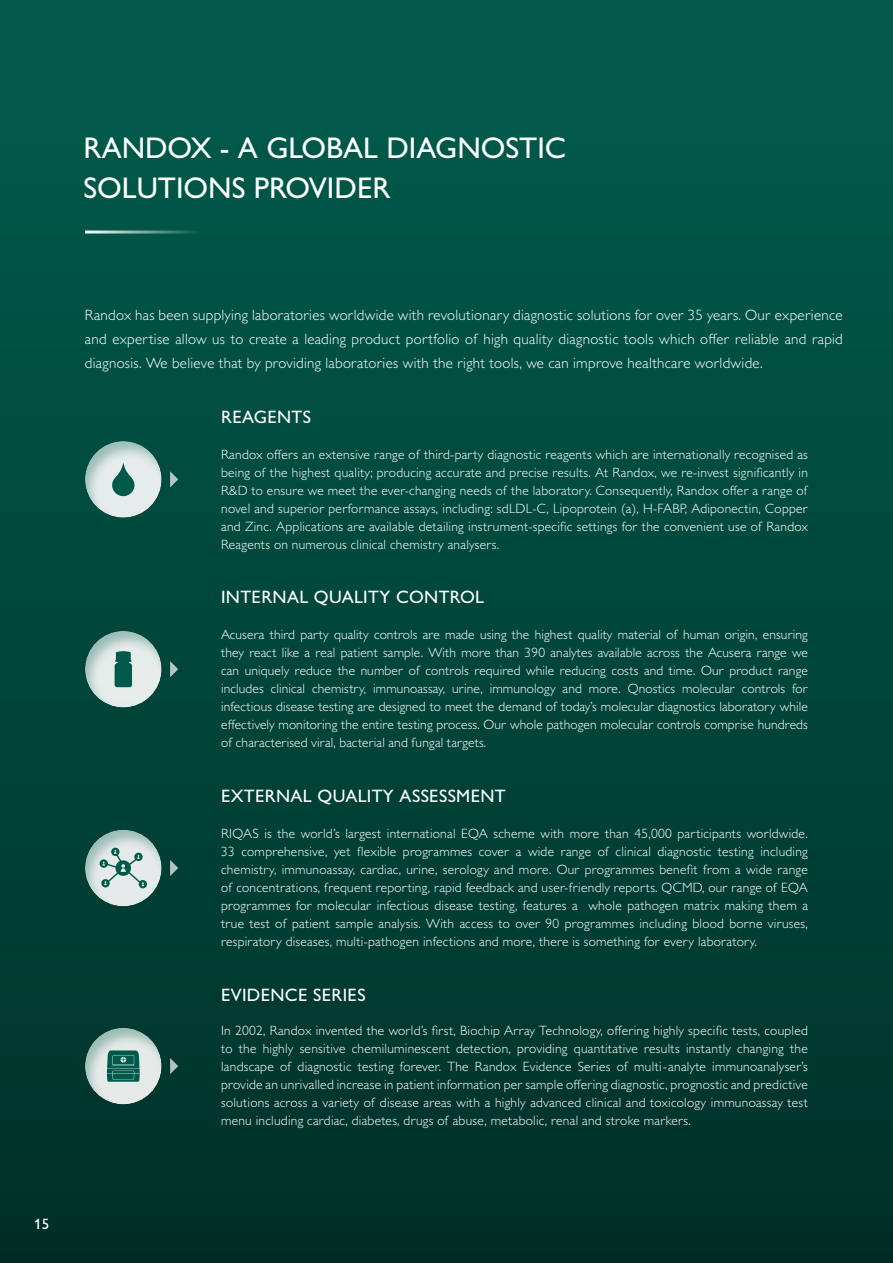
<style>
.page{position:relative;width:893px;height:1263px;background:#fff}
.page>*{position:absolute;margin:0;border:0;box-sizing:border-box;transform-origin:0 0}
.t1{font:500 30px "Gill Sans MT Pro";color:#fff}
.t2{font:500 18px "Gill Sans MT Pro";letter-spacing:.02em;color:#fff}
.t3{font:300 15px/24px "Gill Sans MT Pro";letter-spacing:.02em;color:#fff;text-align:justify}
.t4{font:500 15px "Gill Sans MT Pro";color:#fff}
.t5{font:300 13.5px/18px "Gill Sans MT Pro";letter-spacing:.02em;color:#fff;text-align:justify}
</style>
<div class="page">
<div style="left:0;top:0;width:893px;height:137px;background:#005949"></div>
<div style="left:0;top:137px;width:893px;height:1126px;background:linear-gradient(to bottom,#005848,#003028)"></div>
<hr style="left:85px;top:231px;width:115px;height:3px;background:#fff">
<div style="left:85px;top:440px;width:78px;height:78px;background:#005949;opacity:.32"></div>
<svg style="left:112px;top:463px;width:22px;height:33px"></svg>
<svg style="left:170px;top:471px;width:8px;height:16px"></svg>
<div style="left:85px;top:629px;width:78px;height:79px;background:#005949;opacity:.32"></div>
<svg style="left:115px;top:651px;width:17px;height:36px"></svg>
<svg style="left:170px;top:661px;width:8px;height:16px"></svg>
<div style="left:85px;top:1026px;width:78px;height:79px;background:#005949;opacity:.32"></div>
<svg style="left:170px;top:1058px;width:8px;height:16px"></svg>
<svg style="left:0;top:1050px;width:162px;height:213px;background:#104138"></svg>
<svg style="left:170px;top:860px;width:8px;height:16px"></svg>
<div style="left:84px;top:828px;width:79px;height:79px;background:#005949;opacity:.32"></div>
<svg style="left:100px;top:848px;width:47px;height:40px;background:#aac5c1"></svg>
<p class="t1" style="left:84px;top:130px;width:484px">RANDOX - A GLOBAL DIAGNOSTIC</p>
<p class="t1" style="left:84px;top:170px;width:309px">SOLUTIONS PROVIDER</p>
<p class="t4" style="left:34px;top:1215px;width:17px">15</p>
<p class="t3" style="left:85px;top:302px;width:759px">Randox has been supplying laboratories worldwide with revolutionary diagnostic solutions for over 35 years. Our experience and expertise allow us to create a leading product portfolio of high quality diagnostic tools which offer reliable and rapid diagnosis. We believe that by providing laboratories with the right tools, we can improve healthcare worldwide.</p>
<p class="t2" style="left:221px;top:406px;width:91px">REAGENTS</p>
<p class="t5" style="left:221px;top:445px;width:588px">Randox offers an extensive range of third-party diagnostic reagents which are internationally recognised as being of the highest quality; producing accurate and precise results. At Randox, we re-invest significantly in R&amp;D to ensure we meet the ever-changing needs of the laboratory. Consequently, Randox offer a range of novel and superior performance assays, including: sdLDL-C, Lipoprotein (a), H-FABP, Adiponectin, Copper and Zinc. Applications are available detailing instrument-specific settings for the convenient use of Randox Reagents on numerous clinical chemistry analysers.</p>
<p class="t2" style="left:221px;top:586px;width:264px">INTERNAL QUALITY CONTROL</p>
<p class="t5" style="left:221px;top:625px;width:588px">Acusera third party quality controls are made using the highest quality material of human origin, ensuring they react like a real patient sample. With more than 390 analytes available across the Acusera range we can uniquely reduce the number of controls required while reducing costs and time. Our product range includes clinical chemistry, immunoassay, urine, immunology and more. Qnostics molecular controls for infectious disease testing are designed to meet the demand of today’s molecular diagnostics laboratory while effectively monitoring the entire testing process. Our whole pathogen molecular controls comprise hundreds of characterised viral, bacterial and fungal targets.</p>
<p class="t2" style="left:221px;top:785px;width:286px">EXTERNAL QUALITY ASSESSMENT</p>
<p class="t5" style="left:221px;top:824px;width:588px">RIQAS is the world’s largest international EQA scheme with more than 45,000 participants worldwide.<br>33 comprehensive, yet flexible programmes cover a wide range of clinical diagnostic testing including chemistry, immunoassay, cardiac, urine, serology and more. Our programmes benefit from a wide range of concentrations, frequent reporting, rapid feedback and user-friendly reports. QCMD, our range of EQA programmes for molecular infectious disease testing, features a whole pathogen matrix making them a true test of patient sample analysis. With access to over 90 programmes including blood borne viruses, respiratory diseases, multi-pathogen infections and more, there is something for every laboratory.</p>
<p class="t2" style="left:221px;top:984px;width:146px">EVIDENCE SERIES</p>
<p class="t5" style="left:221px;top:1022px;width:588px">In 2002, Randox invented the world’s first, Biochip Array Technology, offering highly specific tests, coupled to the highly sensitive chemiluminescent detection, providing quantitative results instantly changing the landscape of diagnostic testing forever. The Randox Evidence Series of multi-analyte immunoanalyser’s provide an unrivalled increase in patient information per sample offering diagnostic, prognostic and predictive solutions across a variety of disease areas with a highly advanced clinical and toxicology immunoassay test menu including cardiac, diabetes, drugs of abuse, metabolic, renal and stroke markers.</p>
</div>
